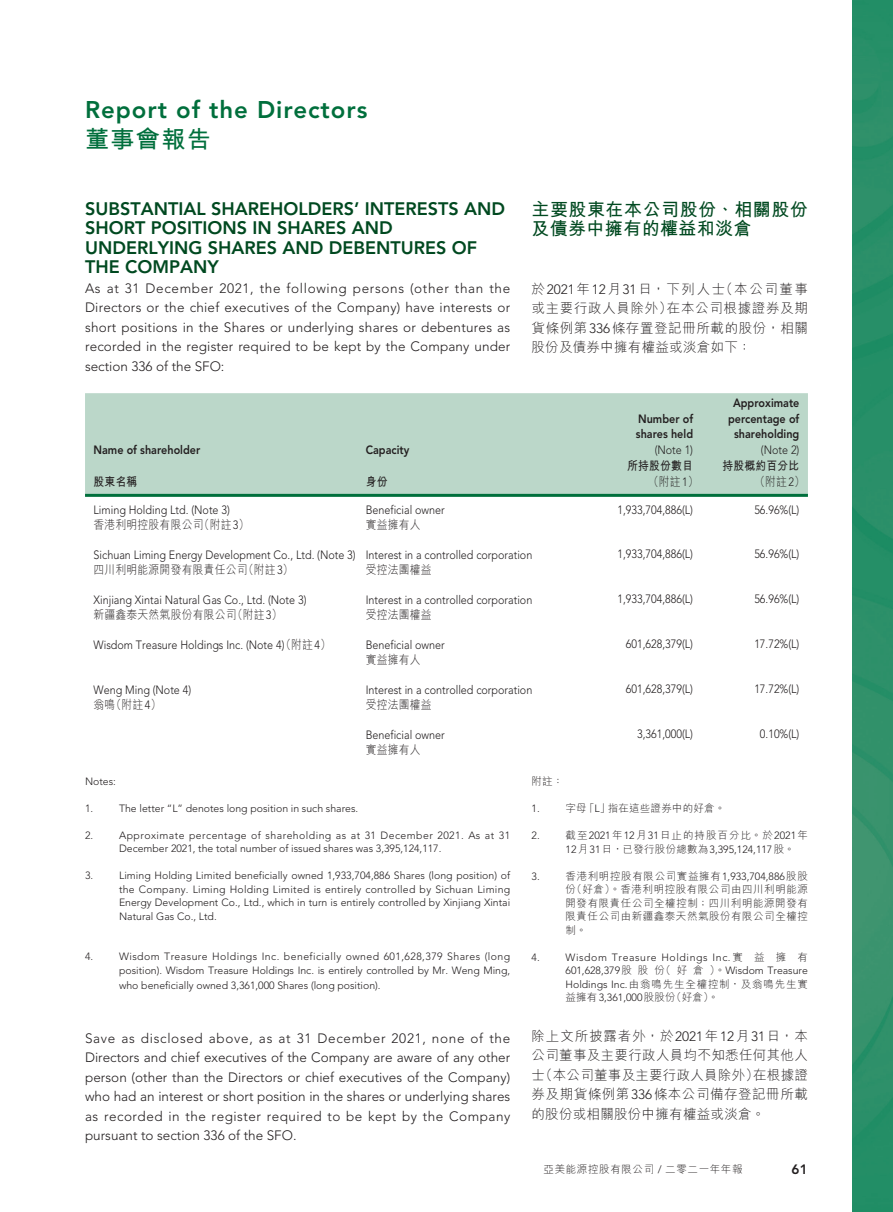
<style>
.page{position:relative;width:893px;height:1212px;background:#fff}
.page>*{position:absolute;margin:0;border:0;box-sizing:border-box;transform-origin:0 0}
.t1{font:800 24px "Avenir LT Std";letter-spacing:.04em;color:#006f3c}
.t2{font:24px "M Hei HK Bold E Ten B5 H";letter-spacing:.06em;color:#006f3c}
.t3{font:800 18px/19.5px "Avenir LT Std";color:#004920}
.t4{font:18px/19.5px "M Hei HK Bold E Ten B5 H";letter-spacing:.03em;color:#004920}
.t5{font:300 13.5px/19.5px "Avenir LT Std";letter-spacing:.01em;color:#231f20;text-align:justify}
.t6{font:13.5px/19.5px "M Hei HK Light E Ten B5 H";letter-spacing:.04em;color:#231f20;text-align:justify}
.t7{font:800 13.5px "Avenir LT Std";color:#231f20}
.t8{font:300 12px "Avenir LT Std";color:#231f20;scale:.9 1}
.t9{font:12px "M Hei HK Light E Ten B5 H";letter-spacing:.02em;color:#231f20;scale:.9 1}
.t10{font:800 12px/15.8px "Avenir LT Std";color:#231f20;scale:.9 1}
.t11{font:12px "M Hei HK Bold E Ten B5 H";letter-spacing:.02em;color:#231f20;scale:.9 1}
.t12{font:300 10.5px/13.5px "Avenir LT Std";color:#231f20;text-align:justify}
.t13{font:10.5px/13.5px "M Hei HK Light E Ten B5 H";letter-spacing:.055em;color:#231f20;text-align:justify}
.t14{font:300 10.5px/13.5px "Avenir LT Std";letter-spacing:.04em;color:#231f20}
.t15{font:300 10.5px/13.5px "Avenir LT Std";letter-spacing:.06em;color:#231f20}
.t16{font:10.5px/13.5px "M Hei HK Light E Ten B5 H";letter-spacing:.075em;color:#231f20}
.t17{font:10.5px "M Hei HK Light E Ten B5 H";letter-spacing:.095em;color:#231f20}
.t18{font:10.5px "M Hei HK Light E Ten B5 H";letter-spacing:.02em;color:#231f20}
.s1{font-family:"Avenir LT Std";font-weight:300}
.s2{font-family:"M Hei HK Light E Ten B5 H";font-weight:400}
</style>
<div class="page">
<img style="left:853px;top:0;width:40px;height:1212px">
<div style="left:85px;top:393px;width:723px;height:101px;background:#bbd7c9"></div>
<hr style="left:85px;top:494px;width:723px;height:3px;background:#006f3c">
<h1 class="t1" style="left:85px;top:99px;width:284px">Report of the Directors</h1>
<h1 class="t2" style="left:85px;top:130px;width:127px">董事會報告</h1>
<h2 class="t3" style="left:85px;top:200px;width:421px">SUBSTANTIAL SHAREHOLDERS’ INTERESTS AND<br>SHORT POSITIONS IN SHARES AND<br>UNDERLYING SHARES AND DEBENTURES OF<br>THE COMPANY</h2>
<p class="t5" style="left:85px;top:279px;width:427px">As at 31 December 2021, the following persons (other than the Directors or the chief executives of the Company) have interests or short positions in the Shares or underlying shares or debentures as recorded in the register required to be kept by the Company under section 336 of the SFO:</p>
<p class="t10" style="left:94px;top:443px;width:120px">Name of shareholder</p>
<p class="t10" style="left:366px;top:443px;width:50px">Capacity</p>
<p class="t11" style="left:94px;top:477px;width:50px">股東名稱</p>
<p class="t11" style="left:366px;top:477px;width:26px">身份</p>
<p class="t8" style="left:94px;top:504px;width:153px">Liming Holding Ltd. (Note 3)</p>
<p class="t9" style="left:94px;top:520px;width:175px">香港利明控股有限公司（附註<span class="s1">3</span>）</p>
<p class="t8" style="left:366px;top:504px;width:89px">Beneficial owner</p>
<p class="t9" style="left:366px;top:520px;width:62px">實益擁有人</p>
<h2 class="t4" style="left:531px;top:202px;width:278px">主要股東在本公司股份、相關股份及債券中擁有的權益和淡倉</h2>
<p class="t6" style="left:531px;top:281px;width:278px">於<span class="s1">2021</span>年<span class="s1">12</span>月<span class="s1">31</span>日，下列人士（本公司董事或主要行政人員除外）在本公司根據證券及期貨條例第<span class="s1">336</span>條存置登記冊所載的股份，相關股份及債券中擁有權益或淡倉如下：</p>
<p class="t10" style="left:636px;top:411px;width:65px">Number of shares held</p>
<p class="t8" style="left:655px;top:445px;width:44px">(Note 1)</p>
<p class="t11" style="left:627px;top:461px;width:75px">所持股份數目</p>
<p class="t9" style="left:648px;top:477px;width:57px">（附註<span class="s1">1</span>）</p>
<p class="t10" style="left:728px;top:396px;width:81px;text-align:center">Approximate percentage of shareholding</p>
<p class="t8" style="left:761px;top:445px;width:44px">(Note 2)</p>
<p class="t11" style="left:722px;top:461px;width:87px">持股概約百分比</p>
<p class="t9" style="left:754px;top:477px;width:57px">（附註<span class="s1">2</span>）</p>
<p class="t8" style="left:617px;top:504px;width:85px">1,933,704,886(L)</p>
<p class="t8" style="left:754px;top:504px;width:52px">56.96%(L)</p>
<p class="t8" style="left:94px;top:549px;width:293px">Sichuan Liming Energy Development Co., Ltd. (Note 3)</p>
<p class="t9" style="left:94px;top:565px;width:224px">四川利明能源開發有限責任公司（附註<span class="s1">3</span>）</p>
<p class="t8" style="left:366px;top:549px;width:187px">Interest in a controlled corporation</p>
<p class="t9" style="left:366px;top:565px;width:75px">受控法團權益</p>
<p class="t8" style="left:617px;top:549px;width:85px">1,933,704,886(L)</p>
<p class="t8" style="left:754px;top:549px;width:52px">56.96%(L)</p>
<p class="t8" style="left:94px;top:594px;width:238px">Xinjiang Xintai Natural Gas Co., Ltd. (Note 3)</p>
<p class="t9" style="left:94px;top:610px;width:211px">新疆鑫泰天然氣股份有限公司（附註<span class="s1">3</span>）</p>
<p class="t8" style="left:366px;top:594px;width:187px">Interest in a controlled corporation</p>
<p class="t9" style="left:366px;top:610px;width:75px">受控法團權益</p>
<p class="t8" style="left:617px;top:594px;width:85px">1,933,704,886(L)</p>
<p class="t8" style="left:754px;top:594px;width:52px">56.96%(L)</p>
<p class="t8" style="left:94px;top:639px;width:265px">Wisdom Treasure Holdings Inc. (Note 4)<span class="s2">（附註</span>4<span class="s2">）</span></p>
<p class="t8" style="left:366px;top:639px;width:89px">Beneficial owner</p>
<p class="t9" style="left:366px;top:655px;width:62px">實益擁有人</p>
<p class="t8" style="left:626px;top:639px;width:76px">601,628,379(L)</p>
<p class="t8" style="left:754px;top:639px;width:52px">17.72%(L)</p>
<p class="t8" style="left:94px;top:684px;width:110px">Weng Ming (Note 4)</p>
<p class="t9" style="left:94px;top:700px;width:77px">翁鳴（附註<span class="s1">4</span>）</p>
<p class="t8" style="left:366px;top:684px;width:187px">Interest in a controlled corporation</p>
<p class="t9" style="left:366px;top:700px;width:75px">受控法團權益</p>
<p class="t8" style="left:626px;top:684px;width:76px">601,628,379(L)</p>
<p class="t8" style="left:754px;top:684px;width:52px">17.72%(L)</p>
<p class="t8" style="left:366px;top:729px;width:89px">Beneficial owner</p>
<p class="t9" style="left:366px;top:745px;width:62px">實益擁有人</p>
<p class="t8" style="left:637px;top:729px;width:64px">3,361,000(L)</p>
<p class="t8" style="left:760px;top:729px;width:45px">0.10%(L)</p>
<p class="t12" style="left:85px;top:775px;width:32px">Notes:</p>
<p class="t12" style="left:85px;top:802px;width:10px">1.</p>
<p class="t12" style="left:119px;top:802px;width:241px">The letter “L” denotes long position in such shares.</p>
<p class="t12" style="left:85px;top:829px;width:10px">2.</p>
<p class="t14" style="left:119px;top:829px;width:393px">Approximate percentage of shareholding as at 31 December 2021. As at 31<br>December 2021, the total number of issued shares was 3,395,124,117.</p>
<p class="t12" style="left:85px;top:870px;width:10px">3.</p>
<p class="t12" style="left:119px;top:870px;width:393px">Liming Holding Limited beneficially owned 1,933,704,886 Shares (long position) of the Company. Liming Holding Limited is entirely controlled by Sichuan Liming Energy Development Co., Ltd., which in turn is entirely controlled by Xinjiang Xintai Natural Gas Co., Ltd.</p>
<p class="t12" style="left:85px;top:951px;width:10px">4.</p>
<p class="t12" style="left:119px;top:951px;width:393px">Wisdom Treasure Holdings Inc. beneficially owned 601,628,379 Shares (long position). Wisdom Treasure Holdings Inc. is entirely controlled by Mr. Weng Ming,</p>
<p class="t12" style="left:119px;top:979px;width:263px">who beneficially owned 3,361,000 Shares (long position).</p>
<p class="t5" style="left:85px;top:1029px;width:427px">Save as disclosed above, as at 31 December 2021, none of the Directors and chief executives of the Company are aware of any other person (other than the Directors or chief executives of the Company) who had an interest or short position in the shares or underlying shares as recorded in the register required to be kept by the Company pursuant to section 336 of the SFO.</p>
<p class="t13" style="left:531px;top:776px;width:33px">附註：</p>
<p class="t12" style="left:531px;top:803px;width:10px">1.</p>
<p class="t18" style="left:566px;top:804px;width:161px">字母「<span class="s1">L</span>」指在這些證券中的好倉。</p>
<p class="t12" style="left:531px;top:830px;width:10px">2.</p>
<p class="t17" style="left:566px;top:831px;width:244px">截至<span class="s1">2021</span>年<span class="s1">12</span>月<span class="s1">31</span>日止的持股百分比。於<span class="s1">2021</span>年</p>
<p class="t12" style="left:566px;top:843px;width:231px">12<span class="s2">月</span>31<span class="s2">日，已發行股份總數為</span>3,395,124,117<span class="s2">股。</span></p>
<p class="t12" style="left:531px;top:870px;width:10px">3.</p>
<p class="t13" style="left:566px;top:871px;width:244px">香港利明控股有限公司實益擁有<span class="s1">1,933,704,886</span>股股份（好倉）。香港利明控股有限公司由四川利明能源開發有限責任公司全權控制；四川利明能源開發有限責任公司由新疆鑫泰天然氣股份有限公司全權控制。</p>
<p class="t12" style="left:531px;top:951px;width:10px">4.</p>
<p class="t15" style="left:566px;top:951px;width:244px">Wisdom Treasure Holdings Inc. <span class="s2">實 益 擁 有<br></span>601,628,379<span class="s2">股股份（好倉）。</span>Wisdom Treasure</p>
<p class="t16" style="left:566px;top:979px;width:244px"><span class="s1">Holdings Inc.</span>由翁鳴先生全權控制，及翁鳴先生實益擁有<span class="s1">3,361,000</span>股股份（好倉）。</p>
<p class="t6" style="left:531px;top:1027px;width:278px">除上文所披露者外，於<span class="s1">2021</span>年<span class="s1">12</span>月<span class="s1">31</span>日，本公司董事及主要行政人員均不知悉任何其他人士（本公司董事及主要行政人員除外）在根據證券及期貨條例第<span class="s1">336</span>條本公司備存登記冊所載的股份或相關股份中擁有權益或淡倉。</p>
<p class="t13" style="left:544px;top:1164px;width:200px">亞美能源控股有限公司 <span class="s1">/</span> 二零二一年年報</p>
<p class="t7" style="left:791px;top:1163px;width:18px">61</p>
</div>
